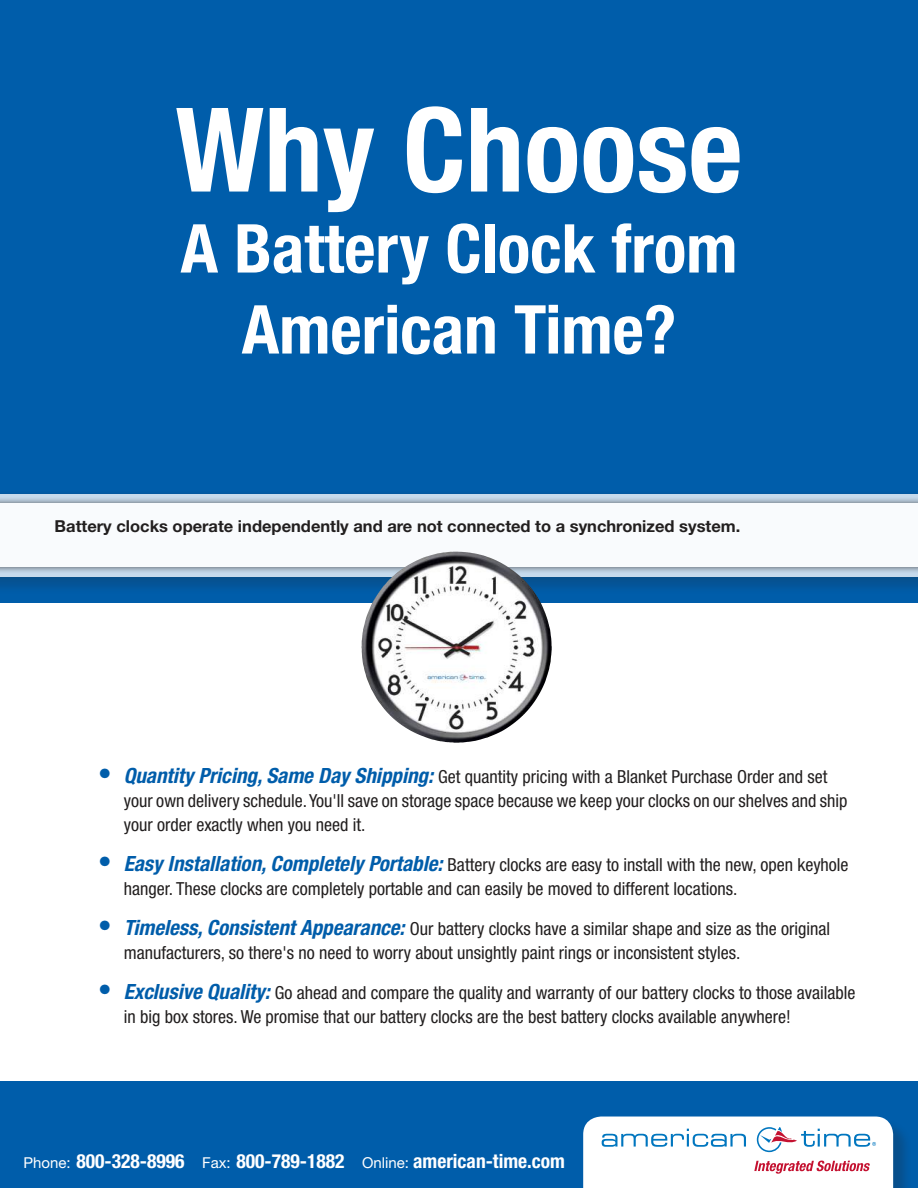
<style>
.page{position:relative;width:918px;height:1188px;background:#fff}
.page>*{position:absolute;margin:0;border:0;box-sizing:border-box;transform-origin:0 0}
.t1{font:700 condensed 117px "Helvetica Neue LT Std";color:#fff}
.t2{font:700 condensed 67.5px/81px "Helvetica Neue LT Std";color:#fff;text-align:center}
.t3{font:700 condensed 19.5px "Helvetica Neue LT Std";color:#fff}
.t4{font:condensed 18px/24px "Helvetica Neue LT Std";color:#221f1f}
.t5{font:700 16.5px "Helvetica Neue LT Std";color:#221f1f}
.s1{font-weight:700;font-size:27px;color:#005daa}
.s2{font-weight:700;font-style:italic;font-size:21px;color:#005daa}
.s3{font-weight:400;font-stretch:normal;font-size:15px}
</style>
<div class="page">
<div style="left:0;top:0;width:918px;height:603px;background:#005daa"></div>
<div style="left:0;top:1081px;width:918px;height:107px;background:#005daa"></div>
<div style="left:585px;top:1119px;width:327px;height:69px;background:#221f1f;opacity:.22"></div>
<svg style="left:583px;top:1117px;width:310px;height:71px;background:#eeeff4"></svg>
<div style="left:0;top:497px;width:918px;height:99px;background:#221f1f;opacity:.22"></div>
<div style="left:0;top:488px;width:918px;height:94px;background:#221f1f;opacity:.22"></div>
<div style="left:0;top:494px;width:918px;height:83px;background:#c6daec"></div>
<div style="left:0;top:497px;width:918px;height:76px;background:#221f1f;opacity:.75"></div>
<div style="left:0;top:503px;width:918px;height:64px;background:#fff"></div>
<img style="left:387px;top:552px;width:66px;height:31px">
<h1 class="t1" style="left:175px;top:106px;width:569px">Why Choose</h1>
<h2 class="t2" style="left:181px;top:213px;width:558px">A Battery Clock from<br>American Time?</h2>
<p class="t5" style="left:55px;top:520px;width:687px">Battery clocks operate independently and are not connected to a synchronized system.</p>
<p class="t4" style="left:124px;top:766px;width:725px;text-indent:-26px"><span class="s1">•</span> <span class="s2">Quantity Pricing, Same Day Shipping:</span> Get quantity pricing with a Blanket Purchase Order and set your own delivery schedule. You'll save on storage space because we keep your clocks on our shelves and ship your order exactly when you need it.</p>
<p class="t4" style="left:124px;top:854px;width:726px;text-indent:-26px"><span class="s1">•</span> <span class="s2">Easy Installation, Completely Portable:</span> Battery clocks are easy to install with the new, open keyhole hanger. These clocks are completely portable and can easily be moved to different locations.</p>
<p class="t4" style="left:124px;top:918px;width:708px;text-indent:-26px"><span class="s1">•</span> <span class="s2">Timeless, Consistent Appearance:</span> Our battery clocks have a similar shape and size as the original manufacturers, so there's no need to worry about unsightly paint rings or inconsistent styles.</p>
<p class="t4" style="left:124px;top:983px;width:733px;text-indent:-26px"><span class="s1">•</span> <span class="s2">Exclusive Quality:</span> Go ahead and compare the quality and warranty of our battery clocks to those available in big box stores. We promise that our battery clocks are the best battery clocks available anywhere!</p>
<p class="t3" style="left:24px;top:1154px;width:543px"><span class="s3">Phone:</span> 800-328-8996 <span class="s3">Fax:</span> 800-789-1882 <span class="s3">Online:</span> american-time.com</p>
</div>
